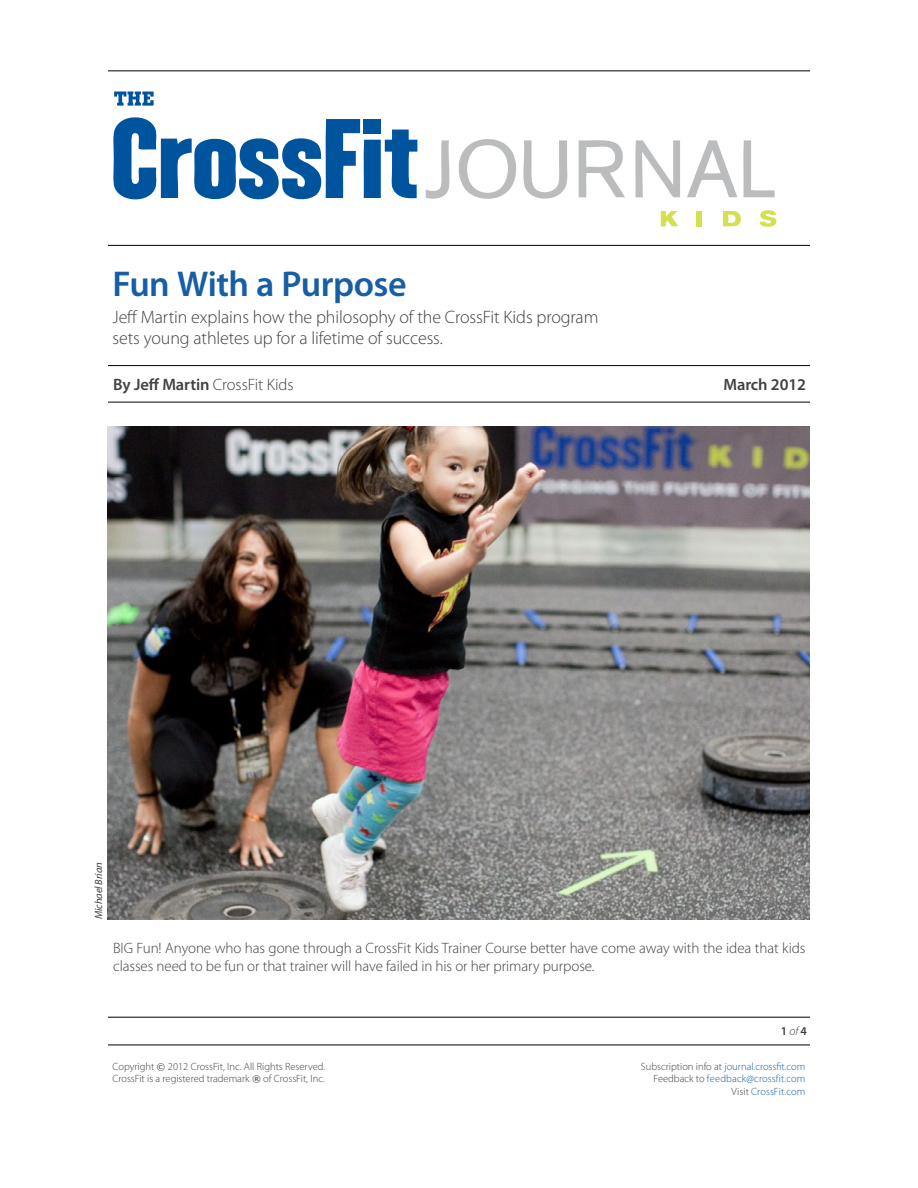
<style>
.page{position:relative;width:918px;height:1188px;background:#fff}
.page>*{position:absolute;margin:0;border:0;box-sizing:border-box;transform-origin:0 0}
.t1{font:600 36px "Myriad Pro";letter-spacing:-.015em;color:#175ea5}
.t2{font:300 18px/21px "Myriad Pro";letter-spacing:-.005em;color:#414042}
.t3{font:600 16.5px "Myriad Pro";letter-spacing:-.005em;color:#414042}
.t4{font:300 15px/18px "Myriad Pro";letter-spacing:-.005em;color:#414042}
.t5{font:600 12px "Myriad Pro";color:#414042}
.t6{font:300 10.5px/12.6px "Myriad Pro";color:#414042}
.t7{font:300 10.5px/12.6px "Myriad Pro";color:#175ea5;text-align:right}
.t8{font:italic 10.5px "Myriad Pro";letter-spacing:-.005em;color:#414042}
.s1{font-weight:300}
.s2{font-weight:300;font-style:italic}
.s3{font-family:"Verdana";font-weight:400;font-size:9px}
.s4{color:#414042}
</style>
<div class="page">
<hr style="left:108px;top:1045px;width:702px;height:1px;background:#000">
<hr style="left:108px;top:245px;width:702px;height:1px;background:#000">
<hr style="left:108px;top:71px;width:702px;height:1px;background:#000">
<svg style="left:661px;top:211px;width:17px;height:15px"></svg>
<div style="left:697px;top:211px;width:5px;height:15px;background:#d5e04e"></div>
<svg style="left:723px;top:211px;width:18px;height:15px"></svg>
<svg style="left:760px;top:210px;width:16px;height:17px"></svg>
<svg style="left:114px;top:92px;width:40px;height:14px"></svg>
<svg style="left:113px;top:117px;width:304px;height:83px"></svg>
<svg style="left:426px;top:140px;width:24px;height:59px"></svg>
<svg style="left:458px;top:139px;width:110px;height:60px"></svg>
<svg style="left:579px;top:140px;width:46px;height:57px"></svg>
<svg style="left:635px;top:140px;width:45px;height:57px"></svg>
<svg style="left:687px;top:140px;width:50px;height:58px"></svg>
<svg style="left:743px;top:140px;width:32px;height:57px"></svg>
<hr style="left:108px;top:1017px;width:702px;height:1px;background:#000">
<hr style="left:108px;top:402px;width:702px;height:1px;background:#000">
<hr style="left:108px;top:365px;width:702px;height:1px;background:#000">
<img style="left:108px;top:426px;width:702px;height:493px">
<h1 class="t1" style="left:112px;top:264px;width:296px">Fun With a Purpose</h1>
<p class="t2" style="left:112px;top:307px;width:487px">Jeff Martin explains how the philosophy of the CrossFit Kids program sets young athletes up for a lifetime of success.</p>
<p class="t3" style="left:113px;top:375px;width:182px">By Jeff Martin <span class="s1">CrossFit Kids</span></p>
<p class="t3" style="left:723px;top:375px;width:84px">March 2012</p>
<p class="t8" style="left:93px;top:919px;width:58px;rotate:-90deg">Michael Brian</p>
<p class="t4" style="left:113px;top:939px;width:694px">BIG Fun! Anyone who has gone through a CrossFit Kids Trainer Course better have come away with the idea that kids classes need to be fun or that trainer will have failed in his or her primary purpose.</p>
<p class="t5" style="left:781px;top:1024px;width:28px">1 <span class="s2">of</span> 4</p>
<p class="t6" style="left:112px;top:1060px;width:214px">Copyright <span class="s3">©</span> 2012 CrossFit, Inc. All Rights Reserved.<br>CrossFit is a registered trademark <span class="s3">®</span> of CrossFit, Inc.</p>
<p class="t7" style="left:641px;top:1060px;width:166px"><span class="s4">Subscription info at</span> journal.crossfit.com<br><span class="s4">Feedback to</span> feedback@crossfit.com<br><span class="s4">Visit</span> CrossFit.com</p>
</div>
